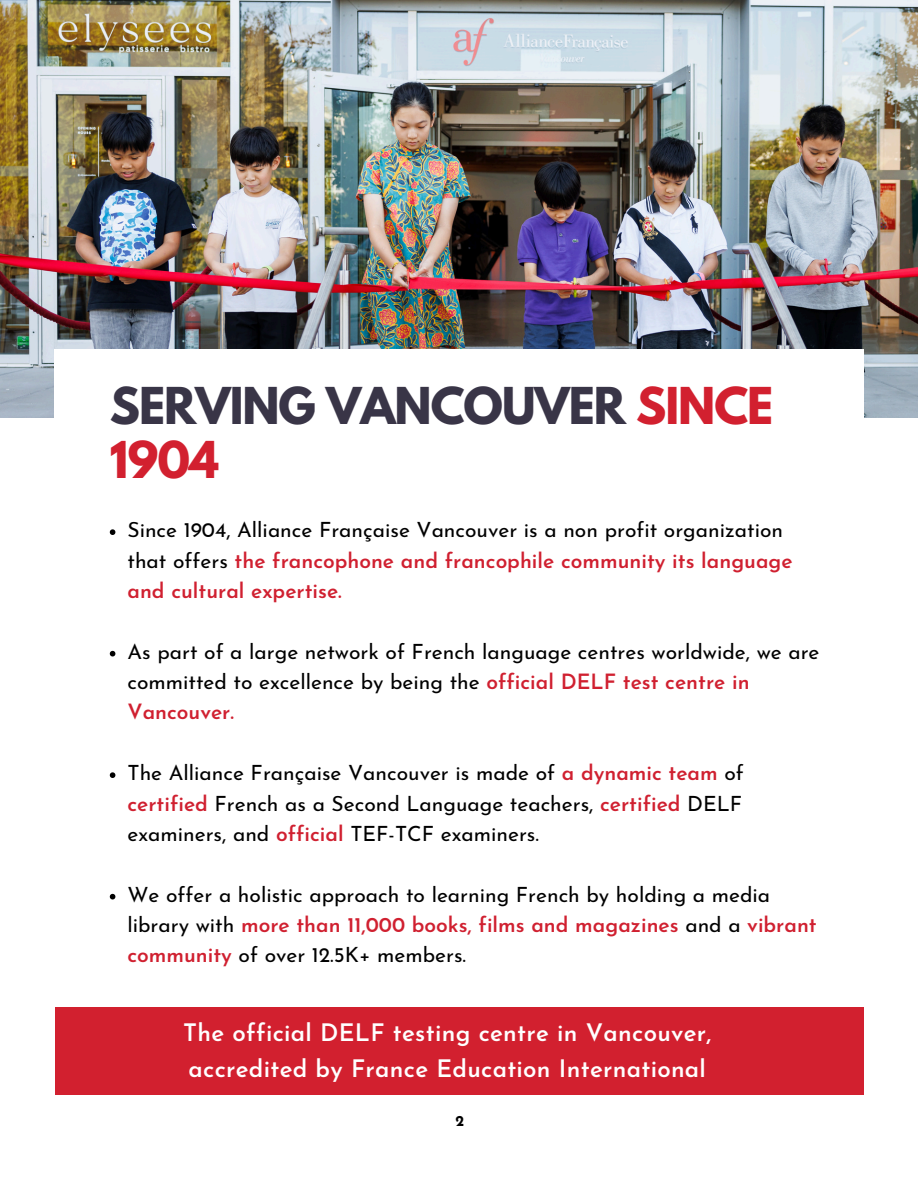
<style>
.page{position:relative;width:918px;height:1188px;background:#fff}
.page>*{position:absolute;margin:0;border:0;box-sizing:border-box;transform-origin:0 0}
.t1{font:700 45px/54px "League Spartan";letter-spacing:-.025em;color:#393547}
.t2{font:600 24px/36px "Josefin Sans";letter-spacing:.01em;color:#fff}
.t3{font:21px/30.3px "Josefin Sans";color:#000}
.t4{font:700 15px "Josefin Sans";color:#000}
.s1{color:#d2202f}
.s2{font-weight:600;color:#d02030}
</style>
<div class="page">
<div style="left:55px;top:1007px;width:809px;height:88px;background:#d2202f"></div>
<img style="left:0;top:0;width:918px;height:418px">
<svg style="left:110px;top:529px;width:5px;height:6px"></svg>
<svg style="left:110px;top:651px;width:5px;height:5px"></svg>
<svg style="left:110px;top:772px;width:5px;height:6px"></svg>
<svg style="left:110px;top:894px;width:5px;height:5px"></svg>
<div style="left:54px;top:350px;width:810px;height:119px;background:#fff"></div>
<p class="t1" style="left:110px;top:385px;width:665px">SERVING VANCOUVER <span class="s1">SINCE<br>1904</span></p>
<p class="t3" style="left:127px;top:517px;width:667px">Since 1904, Alliance Française Vancouver is a non profit organization that offers <span class="s2">the francophone and francophile community its language and cultural expertise.</span></p>
<h1 class="t3" style="left:127px;top:638px;width:694px">As part of a large network of French language centres worldwide, we are committed to excellence by being the <span class="s2">official DELF test centre in<br>Vancouver.</span></h1>
<p class="t3" style="left:127px;top:760px;width:618px;text-align:justify">The Alliance Française Vancouver is made of <span class="s2">a dynamic team</span> of <span class="s2">certified</span> French as a Second Language teachers, <span class="s2">certified</span> DELF examiners, and <span class="s2">official</span> TEF-TCF examiners.</p>
<p class="t3" style="left:127px;top:881px;width:691px">We offer a holistic approach to learning French by holding a media library with <span class="s2">more than 11,000 books, films and magazines</span> and a <span class="s2">vibrant community</span> of over 12.5K+ members.</p>
<p class="t2" style="left:183px;top:1017px;width:530px">The official DELF testing centre in Vancouver, accredited by France Education International</p>
<p class="t4" style="left:456px;top:1115px;width:10px">2</p>
</div>
